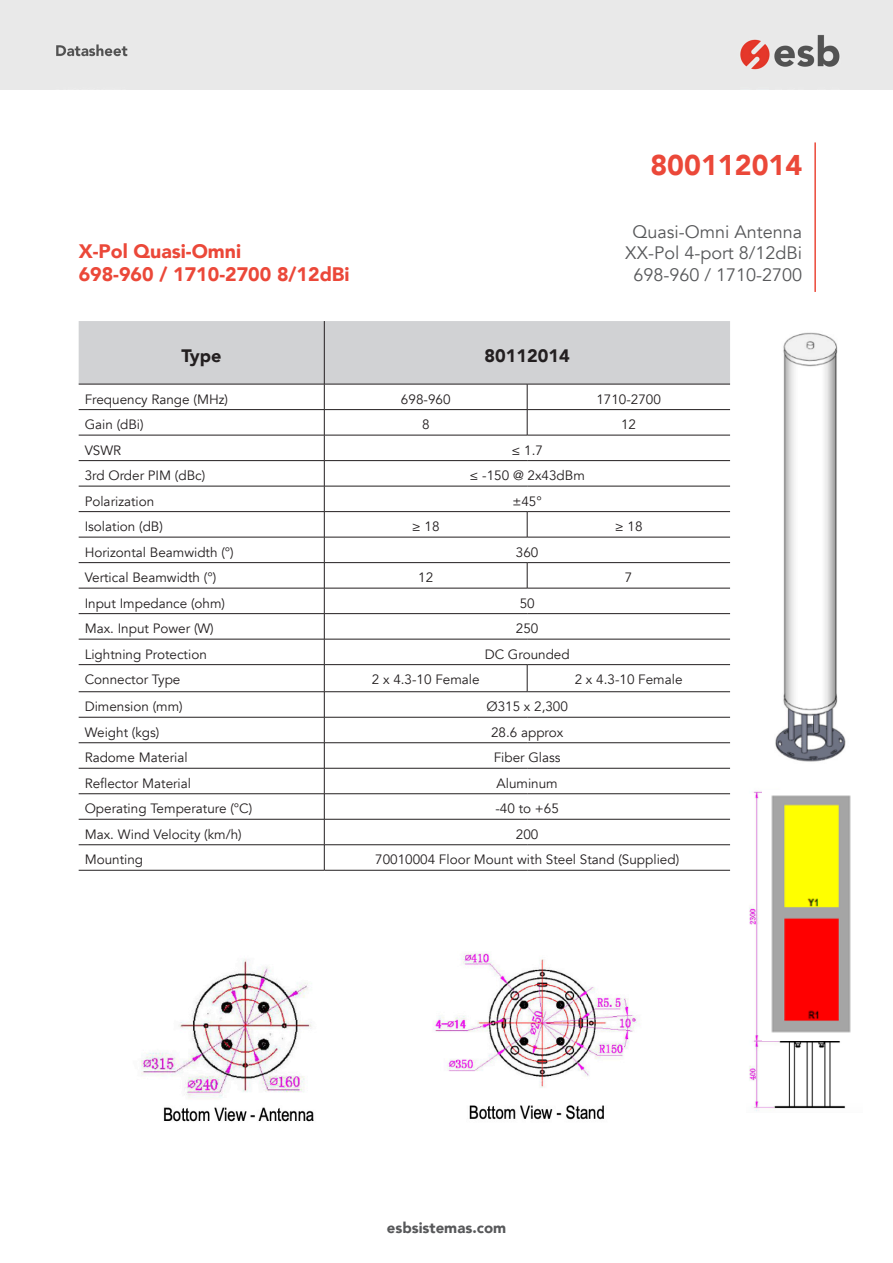
<style>
.page{position:relative;width:893px;height:1263px;background:#fff}
.page>*{position:absolute;margin:0;border:0;box-sizing:border-box;transform-origin:0 0}
.t1{font:900 28.5px "Avenir";color:#eb4839}
.t2{font:900 19.5px/23.4px "Avenir";color:#eb4839}
.t3{font:18px/21.6px "Avenir";color:#57585a;text-align:center}
.t4{font:900 18px "Avenir";color:#231f20}
.t5{font:900 15px "Avenir";color:#57585a}
.t6{font:13.5px "Avenir";color:#231f20}
</style>
<div class="page">
<div style="left:0;top:0;width:893px;height:89px;background:#e9e9e9"></div>
<hr style="left:814px;top:142px;width:2px;height:150px;background:#eb4839">
<svg style="left:79px;top:321px;width:651px;height:549px"></svg>
<hr style="left:527px;top:844px;width:203px;height:1px;background:#231f20">
<hr style="left:79px;top:870px;width:245px;height:1px;background:#231f20">
<hr style="left:324px;top:870px;width:203px;height:1px;background:#231f20">
<hr style="left:527px;top:870px;width:203px;height:1px;background:#231f20">
<img style="left:749px;top:790px;width:97px;height:321px">
<img style="left:141px;top:953px;width:499px;height:169px">
<img style="left:763px;top:790px;width:88px;height:250px">
<img style="left:775px;top:332px;width:71px;height:430px">
<h2 class="t2" style="left:79px;top:240px;width:272px">X-Pol Quasi-Omni<br>698-960 / 1710-2700 8/12dBi</h2>
<h1 class="t1" style="left:650px;top:146px;width:153px">800112014</h1>
<h3 class="t3" style="left:625px;top:221px;width:178px">Quasi-Omni Antenna<br>XX-Pol 4-port 8/12dBi<br>698-960 / 1710-2700</h3>
<h3 class="t4" style="left:181px;top:344px;width:42px">Type</h3>
<h3 class="t4" style="left:485px;top:344px;width:87px">80112014</h3>
<p class="t6" style="left:85px;top:390px;width:145px">Frequency Range (MHz)</p>
<p class="t6" style="left:401px;top:390px;width:51px">698-960</p>
<p class="t6" style="left:596px;top:390px;width:66px">1710-2700</p>
<p class="t6" style="left:85px;top:416px;width:61px">Gain (dBi)</p>
<p class="t6" style="left:422px;top:416px;width:9px">8</p>
<p class="t6" style="left:621px;top:416px;width:17px">12</p>
<p class="t6" style="left:85px;top:441px;width:38px">VSWR</p>
<p class="t6" style="left:511px;top:441px;width:33px">≤ 1.7</p>
<p class="t6" style="left:85px;top:467px;width:122px">3rd Order PIM (dBc)</p>
<p class="t6" style="left:469px;top:467px;width:117px">≤ -150 @ 2x43dBm</p>
<p class="t6" style="left:85px;top:492px;width:71px">Polarization</p>
<p class="t6" style="left:512px;top:492px;width:31px">±45°</p>
<p class="t6" style="left:85px;top:518px;width:80px">Isolation (dB)</p>
<p class="t6" style="left:412px;top:518px;width:29px">≥ 18</p>
<p class="t6" style="left:615px;top:518px;width:29px">≥ 18</p>
<p class="t6" style="left:85px;top:543px;width:151px">Horizontal Beamwidth (°)</p>
<p class="t6" style="left:516px;top:543px;width:24px">360</p>
<p class="t6" style="left:85px;top:569px;width:133px">Vertical Beamwidth (°)</p>
<p class="t6" style="left:418px;top:569px;width:17px">12</p>
<p class="t6" style="left:625px;top:569px;width:9px">7</p>
<p class="t6" style="left:85px;top:594px;width:142px">Input Impedance (ohm)</p>
<p class="t6" style="left:520px;top:594px;width:17px">50</p>
<p class="t6" style="left:85px;top:620px;width:131px">Max. Input Power (W)</p>
<p class="t6" style="left:516px;top:620px;width:24px">250</p>
<p class="t6" style="left:85px;top:645px;width:124px">Lightning Protection</p>
<p class="t6" style="left:485px;top:645px;width:87px">DC Grounded</p>
<p class="t6" style="left:85px;top:671px;width:97px">Connector Type</p>
<p class="t6" style="left:372px;top:671px;width:109px">2 x 4.3-10 Female</p>
<p class="t6" style="left:575px;top:671px;width:109px">2 x 4.3-10 Female</p>
<p class="t6" style="left:85px;top:698px;width:100px">Dimension (mm)</p>
<p class="t6" style="left:486px;top:698px;width:83px">Ø315 x 2,300</p>
<p class="t6" style="left:85px;top:723px;width:76px">Weight (kgs)</p>
<p class="t6" style="left:491px;top:723px;width:74px">28.6 approx</p>
<p class="t6" style="left:85px;top:749px;width:105px">Radome Material</p>
<p class="t6" style="left:494px;top:749px;width:68px">Fiber Glass</p>
<p class="t6" style="left:85px;top:774px;width:108px">Reflector Material</p>
<p class="t6" style="left:497px;top:774px;width:63px">Aluminum</p>
<p class="t6" style="left:85px;top:800px;width:169px">Operating Temperature (°C)</p>
<p class="t6" style="left:495px;top:800px;width:65px">-40 to +65</p>
<p class="t6" style="left:85px;top:825px;width:159px">Max. Wind Velocity (km/h)</p>
<p class="t6" style="left:516px;top:825px;width:24px">200</p>
<p class="t6" style="left:85px;top:851px;width:60px">Mounting</p>
<p class="t6" style="left:375px;top:851px;width:306px">70010004 Floor Mount with Steel Stand (Supplied)</p>
<p class="t5" style="left:387px;top:1218px;width:121px">esbsistemas.com</p>
</div>
